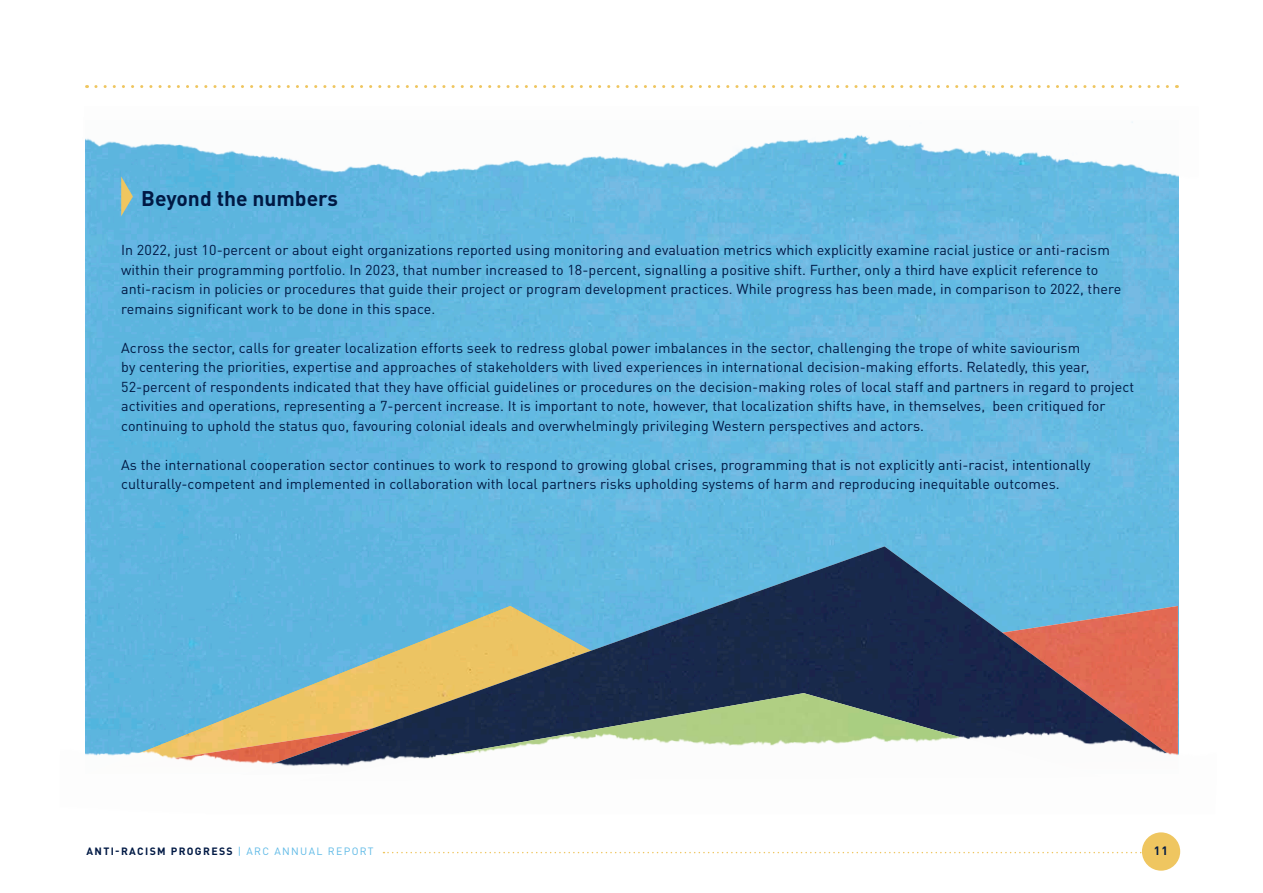
<style>
.page{position:relative;width:1263px;height:893px;background:#fff}
.page>*{position:absolute;margin:0;border:0;box-sizing:border-box;transform-origin:0 0}
.t1{font:700 21px "DIN Pro";color:#001944}
.t2{font:14.25px/19.5px "DIN Pro";letter-spacing:.005em;color:#001944}
.t3{font:700 12px "DIN Pro";color:#001944}
.t4{font:700 10.5px "DIN Pro";letter-spacing:.13em;color:#001944}
.s1{font-weight:400;color:#5db9e6}
</style>
<div class="page">
<svg style="left:383px;top:852px;width:759px;height:1px"></svg>
<div style="left:1142px;top:832px;width:38px;height:39px;background:#efc660;border-radius:50%"></div>
<svg style="left:87px;top:85px;width:1080px;height:3px"></svg>
<img style="left:85px;top:209px;width:1093px;height:497px">
<img style="left:85px;top:121px;width:1094px;height:88px">
<svg style="left:121px;top:176px;width:12px;height:40px"></svg>
<img style="left:87px;top:606px;width:26px;height:100px">
<div style="left:113px;top:606px;width:128px;height:100px;background:#5cb5de"></div>
<img style="left:241px;top:546px;width:937px;height:160px">
<img style="left:300px;top:693px;width:801px;height:13px">
<img style="left:85px;top:706px;width:1094px;height:60px">
<p class="t1" style="left:141px;top:181px;width:198px">Beyond the numbers</p>
<p class="t2" style="left:121px;top:239px;width:1002px">In 2022, just 10-percent or about eight organizations reported using monitoring and evaluation metrics which explicitly examine racial justice or anti-racism within their programming portfolio. In 2023, that number increased to 18-percent, signalling a positive shift. Further, only a third have explicit reference to anti-racism in policies or procedures that guide their project or program development practices. While progress has been made, in comparison to 2022, there remains significant work to be done in this space.</p>
<p class="t2" style="left:121px;top:336px;width:1014px">Across the sector, calls for greater localization efforts seek to redress global power imbalances in the sector, challenging the trope of white saviourism<br>by centering the priorities, expertise and approaches of stakeholders with lived experiences in international decision-making efforts. Relatedly, this year, 52-percent of respondents indicated that they have official guidelines or procedures on the decision-making roles of local staff and partners in regard to project activities and operations, representing a 7-percent increase. It is important to note, however, that localization shifts have, in themselves, been critiqued for continuing to uphold the status quo, favouring colonial ideals and overwhelmingly privileging Western perspectives and actors.</p>
<p class="t2" style="left:121px;top:453px;width:971px">As the international cooperation sector continues to work to respond to growing global crises, programming that is not explicitly anti-racist, intentionally culturally-competent and implemented in collaboration with local partners risks upholding systems of harm and reproducing inequitable outcomes.</p>
<p class="t4" style="left:87px;top:843px;width:289px">ANTI-RACISM PROGRESS <span class="s1">| ARC ANNUAL REPORT</span></p>
<p class="t3" style="left:1154px;top:841px;width:16px">11</p>
</div>
